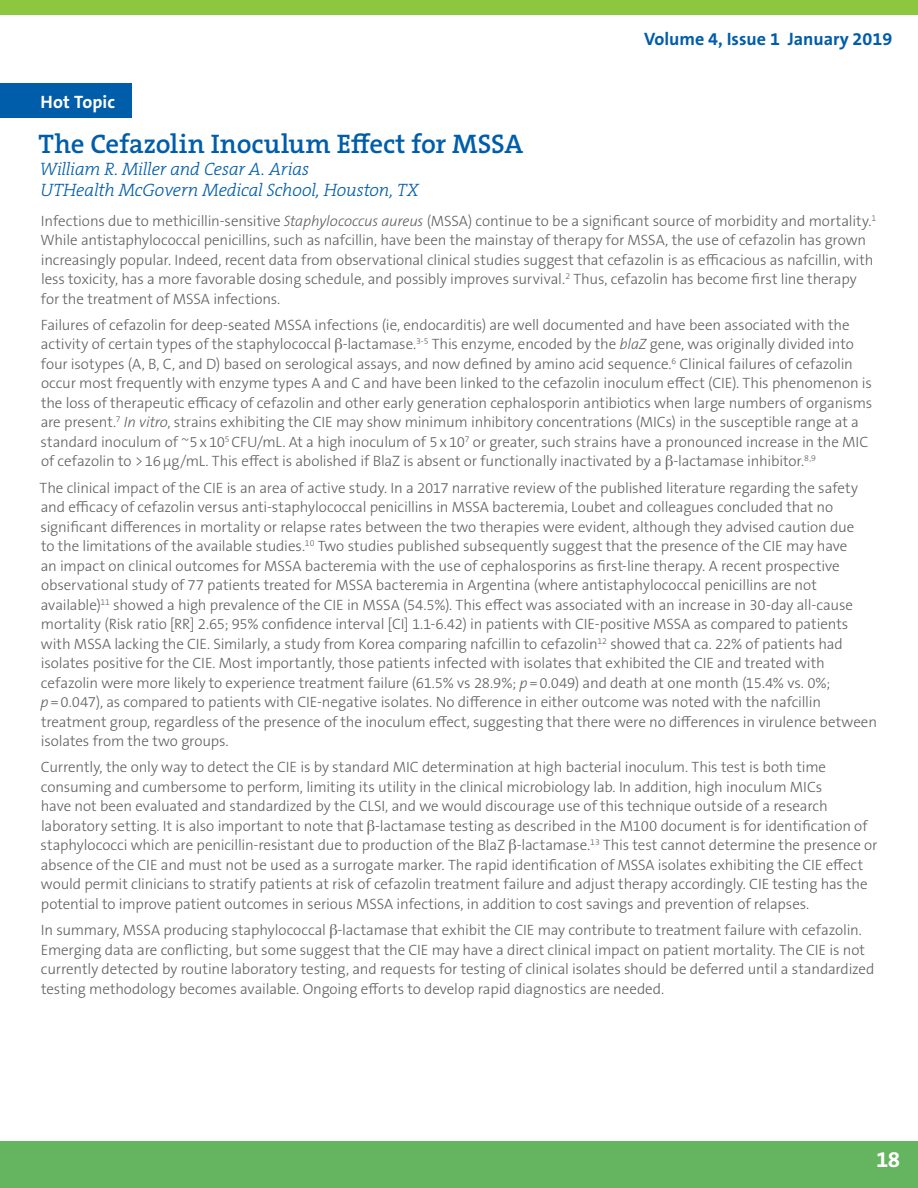
<style>
.page{position:relative;width:918px;height:1188px;background:#fff}
.page>*{position:absolute;margin:0;border:0;box-sizing:border-box;transform-origin:0 0}
.t1{font:600 27px "The Serif B W6";color:#005daa}
.t2{font:700 22.5px "The Sans B W7";color:#fff}
.t3{font:italic 300 18px/21.6px "The Serif B W3";letter-spacing:-.01em;color:#005daa}
.t4{font:700 18px "The Sans B W7";color:#005daa}
.t5{font:700 18px "The Sans B W7";letter-spacing:.005em;color:#fff}
.t6{font:300 15px/19.5px "The Sans B W3";letter-spacing:-.01em;color:#5f6062}
.s1{font-style:italic}
.s2{font-family:"Times";font-weight:400}
</style>
<div class="page">
<div style="left:0;top:0;width:918px;height:15px;background:#8dc63f"></div>
<div style="left:0;top:1141px;width:918px;height:47px;background:#65b460"></div>
<div style="left:0;top:84px;width:132px;height:34px;background:#005daa"></div>
<p class="t5" style="left:40px;top:90px;width:76px">Hot Topic</p>
<h1 class="t1" style="left:38px;top:126px;width:486px">The Cefazolin Inoculum Effect for MSSA</h1>
<p class="t3" style="left:40px;top:158px;width:380px">William R. Miller and Cesar A. Arias<br>UTHealth McGovern Medical School, Houston, TX</p>
<p class="t4" style="left:644px;top:27px;width:249px">Volume 4, Issue 1 January 2019</p>
<p class="t6" style="left:40px;top:211px;width:837px">Infections due to methicillin-sensitive <span class="s1">Staphylococcus aureus</span> (MSSA) continue to be a significant source of morbidity and mortality.<sup>1<br></sup>While antistaphylococcal penicillins, such as nafcillin, have been the mainstay of therapy for MSSA, the use of cefazolin has grown increasingly popular. Indeed, recent data from observational clinical studies suggest that cefazolin is as efficacious as nafcillin, with less toxicity, has a more favorable dosing schedule, and possibly improves survival.<sup>2</sup> Thus, cefazolin has become first line therapy for the treatment of MSSA infections.</p>
<p class="t6" style="left:41px;top:315px;width:833px">Failures of cefazolin for deep-seated MSSA infections (ie, endocarditis) are well documented and have been associated with the activity of certain types of the staphylococcal <span class="s2">β</span>-lactamase.<sup>3-5</sup> This enzyme, encoded by the <span class="s1">blaZ</span> gene, was originally divided into four isotypes (A, B, C, and D) based on serological assays, and now defined by amino acid sequence.<sup>6</sup> Clinical failures of cefazolin occur most frequently with enzyme types A and C and have been linked to the cefazolin inoculum effect (CIE). This phenomenon is the loss of therapeutic efficacy of cefazolin and other early generation cephalosporin antibiotics when large numbers of organisms are present.<sup>7</sup> <span class="s1">In vitro</span>, strains exhibiting the CIE may show minimum inhibitory concentrations (MICs) in the susceptible range at a standard inoculum of ~5x10<sup>5</sup> CFU/mL. At a high inoculum of 5x10<sup>7</sup> or greater, such strains have a pronounced increase in the MIC of cefazolin to &gt;16 μg/mL. This effect is abolished if BlaZ is absent or functionally inactivated by a <span class="s2">β</span>-lactamase inhibitor.<sup>8,9</sup></p>
<p class="t6" style="left:40px;top:478px;width:839px">The clinical impact of the CIE is an area of active study. In a 2017 narrative review of the published literature regarding the safety and efficacy of cefazolin versus anti-staphylococcal penicillins in MSSA bacteremia, Loubet and colleagues concluded that no significant differences in mortality or relapse rates between the two therapies were evident, although they advised caution due<br>to the limitations of the available studies.<sup>10</sup> Two studies published subsequently suggest that the presence of the CIE may have<br>an impact on clinical outcomes for MSSA bacteremia with the use of cephalosporins as first-line therapy. A recent prospective observational study of 77 patients treated for MSSA bacteremia in Argentina (where antistaphylococcal penicillins are not available)<sup>11</sup> showed a high prevalence of the CIE in MSSA (54.5%). This effect was associated with an increase in 30-day all-cause mortality (Risk ratio [RR] 2.65; 95% confidence interval [CI] 1.1-6.42) in patients with CIE-positive MSSA as compared to patients with MSSA lacking the CIE. Similarly, a study from Korea comparing nafcillin to cefazolin<sup>12</sup> showed that ca. 22% of patients had isolates positive for the CIE. Most importantly, those patients infected with isolates that exhibited the CIE and treated with cefazolin were more likely to experience treatment failure (61.5% vs 28.9%; <span class="s1">p</span>=0.049) and death at one month (15.4% vs. 0%; <span class="s1">p</span>=0.047), as compared to patients with CIE-negative isolates. No difference in either outcome was noted with the nafcillin treatment group, regardless of the presence of the inoculum effect, suggesting that there were no differences in virulence between isolates from the two groups.</p>
<p class="t6" style="left:41px;top:758px;width:838px">Currently, the only way to detect the CIE is by standard MIC determination at high bacterial inoculum. This test is both time consuming and cumbersome to perform, limiting its utility in the clinical microbiology lab. In addition, high inoculum MICs<br>have not been evaluated and standardized by the CLSI, and we would discourage use of this technique outside of a research laboratory setting. It is also important to note that <span class="s2">β</span>-lactamase testing as described in the M100 document is for identification of staphylococci which are penicillin-resistant due to production of the BlaZ <span class="s2">β</span>-lactamase.<sup>13</sup> This test cannot determine the presence or absence of the CIE and must not be used as a surrogate marker. The rapid identification of MSSA isolates exhibiting the CIE effect would permit clinicians to stratify patients at risk of cefazolin treatment failure and adjust therapy accordingly. CIE testing has the potential to improve patient outcomes in serious MSSA infections, in addition to cost savings and prevention of relapses.</p>
<p class="t6" style="left:41px;top:920px;width:835px">In summary, MSSA producing staphylococcal <span class="s2">β</span>-lactamase that exhibit the CIE may contribute to treatment failure with cefazolin.<br>Emerging data are conflicting, but some suggest that the CIE may have a direct clinical impact on patient mortality. The CIE is not currently detected by routine laboratory testing, and requests for testing of clinical isolates should be deferred until a standardized testing methodology becomes available. Ongoing efforts to develop rapid diagnostics are needed.</p>
<h2 class="t2" style="left:876px;top:1145px;width:26px">18</h2>
</div>
